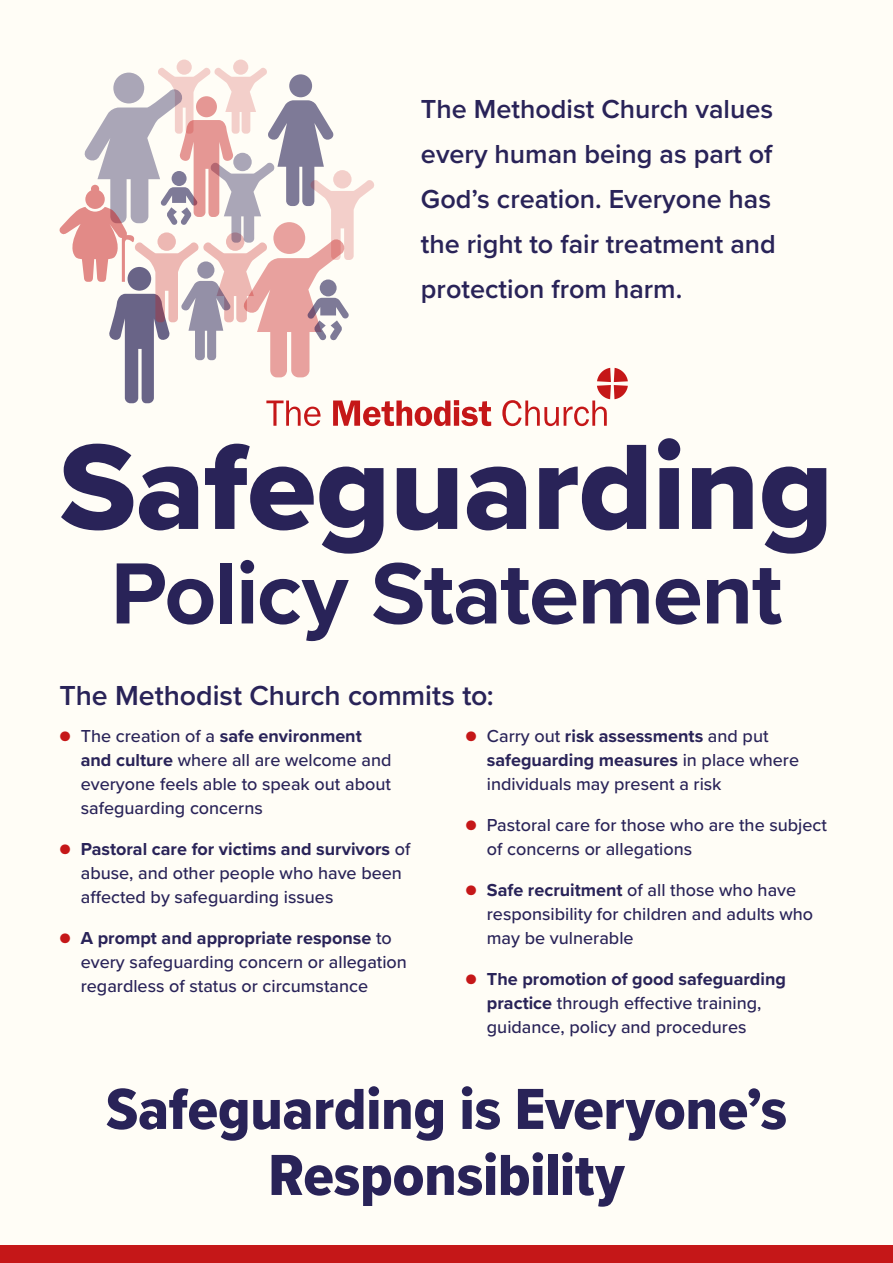
<style>
.page{position:relative;width:893px;height:1263px;background:#fffdf6}
.page>*{position:absolute;margin:0;border:0;box-sizing:border-box;transform-origin:0 0}
.t1{font:126px "Proxima Nova Extrabld";letter-spacing:-.005em;color:#292358}
.t2{font:700 90px "Proxima Nova";letter-spacing:-.015em;color:#292358}
.t3{font:60px/66px "Proxima Nova Cond Extrabld";letter-spacing:-.005em;color:#292358;text-align:center;scale:1.05 1}
.t4{font:600 28.5px "Proxima Nova";letter-spacing:-.005em;color:#292358}
.t5{font:600 27px/45px "Proxima Nova";color:#292358}
.t6{font:500 18px/24px "Proxima Nova";color:#292358}
.s1{font-weight:400;font-size:16.5px;color:#c51718}
.s2{font-weight:700}
</style>
<div class="page">
<div style="left:233px;top:60px;width:15px;height:15px;background:#f3cfca;border-radius:50%"></div>
<div style="left:177px;top:60px;width:15px;height:15px;background:#f3cfca;border-radius:50%"></div>
<svg style="left:59px;top:67px;width:432px;height:359px"></svg>
<svg style="left:502px;top:368px;width:126px;height:58px"></svg>
<div style="left:0;top:1246px;width:893px;height:17px;background:#c51718"></div>
<h3 class="t5" style="left:421px;top:85px;width:356px">The Methodist Church values every human being as part of<br>God’s creation. Everyone has the right to fair treatment and protection from harm.</h3>
<h1 class="t1" style="left:60px;top:393px;width:775px">Safeguarding</h1>
<h2 class="t2" style="left:111px;top:526px;width:673px">Policy Statement</h2>
<h3 class="t4" style="left:60px;top:674px;width:436px">The Methodist Church commits to:</h3>
<p class="t6" style="left:81px;top:723px;width:312px;text-indent:-21px"><span class="s1">●</span> The creation of a <span class="s2">safe environment and culture</span> where all are welcome and everyone feels able to speak out about safeguarding concerns</p>
<p class="t6" style="left:81px;top:836px;width:331px;text-indent:-21px"><span class="s1">●</span> <span class="s2">Pastoral care for victims and survivors</span> of abuse, and other people who have been affected by safeguarding issues</p>
<p class="t6" style="left:81px;top:925px;width:328px;text-indent:-21px"><span class="s1">●</span> <span class="s2">A prompt and appropriate response</span> to every safeguarding concern or allegation regardless of status or circumstance</p>
<p class="t6" style="left:487px;top:723px;width:314px;text-indent:-21px"><span class="s1">●</span> Carry out <span class="s2">risk assessments</span> and put <span class="s2">safeguarding measures</span> in place where individuals may present a risk</p>
<p class="t6" style="left:487px;top:812px;width:342px;text-indent:-21px"><span class="s1">●</span> Pastoral care for those who are the subject of concerns or allegations</p>
<p class="t6" style="left:487px;top:877px;width:328px;text-indent:-21px"><span class="s1">●</span> <span class="s2">Safe recruitment</span> of all those who have responsibility for children and adults who may be vulnerable</p>
<p class="t6" style="left:487px;top:966px;width:301px;text-indent:-21px"><span class="s1">●</span> <span class="s2">The promotion of good safeguarding practice</span> through effective training, guidance, policy and procedures</p>
<h3 class="t3" style="left:106px;top:1075px;width:650px">Safeguarding is Everyone’s<br>Responsibility</h3>
</div>
